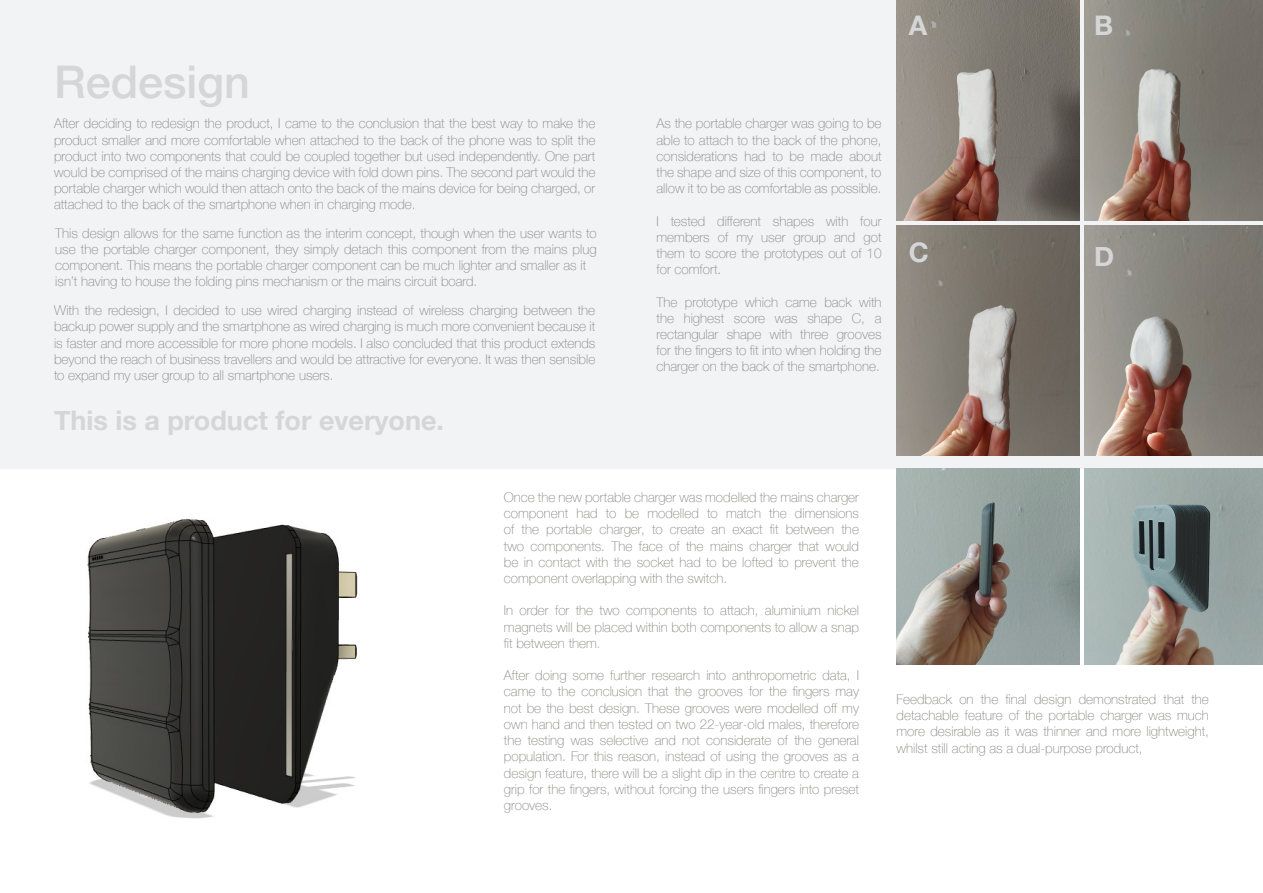
<style>
.page{position:relative;width:1263px;height:893px;background:#fff}
.page>*{position:absolute;margin:0;border:0;box-sizing:border-box;transform-origin:0 0}
.t1{font:500 45px "Helvetica Neue";color:#d5d6d8}
.t2{font:700 27px "Helvetica Neue";color:#d5d6d8}
.t3{font:100 13.5px/16.2px "Helvetica Neue";color:#848582;text-align:justify}
</style>
<div class="page">
<div style="left:0;top:0;width:1263px;height:469px;background:#f2f3f4"></div>
<img style="left:896px;top:0;width:183px;height:220px">
<img style="left:1084px;top:0;width:179px;height:220px">
<img style="left:1084px;top:226px;width:179px;height:229px">
<img style="left:896px;top:226px;width:183px;height:229px">
<img style="left:87px;top:518px;width:271px;height:301px">
<img style="left:896px;top:469px;width:183px;height:195px">
<img style="left:1084px;top:469px;width:179px;height:195px">
<p class="t1" style="left:54px;top:46px;width:197px">Redesign</p>
<p class="t3" style="left:54px;top:115px;width:543px">After deciding to redesign the product, I came to the conclusion that the best way to make the product smaller and more comfortable when attached to the back of the phone was to split the product into two components that could be coupled together but used independently. One part would be comprised of the mains charging device with fold down pins. The second part would the portable charger which would then attach onto the back of the mains device for being charged, or attached to the back of the smartphone when in charging mode.</p>
<p class="t3" style="left:55px;top:224px;width:543px">This design allows for the same function as the interim concept, though when the user wants to use the portable charger component, they simply detach this component from the mains plug component. This means the portable charger component can be much lighter and smaller as it</p>
<p class="t3" style="left:55px;top:273px;width:424px">isn’t having to house the folding pins mechanism or the mains circuit board.</p>
<p class="t3" style="left:54px;top:302px;width:543px">With the redesign, I decided to use wired charging instead of wireless charging between the backup power supply and the smartphone as wired charging is much more convenient because it is faster and more accessible for more phone models. I also concluded that this product extends beyond the reach of business travellers and would be attractive for everyone. It was then sensible to expand my user group to all smartphone users.</p>
<p class="t2" style="left:54px;top:399px;width:392px">This is a product for everyone.</p>
<p class="t2" style="left:909px;top:4px;width:20px">A</p>
<p class="t2" style="left:1094px;top:4px;width:21px">B</p>
<p class="t3" style="left:656px;top:115px;width:227px">As the portable charger was going to be able to attach to the back of the phone, considerations had to be made about the shape and size of this component, to allow it to be as comfortable as possible.</p>
<p class="t3" style="left:656px;top:212px;width:227px">I tested different shapes with four members of my user group and got them to score the prototypes out of 10 for comfort.</p>
<p class="t3" style="left:656px;top:293px;width:227px">The prototype which came back with the highest score was shape C, a rectangular shape with three grooves for the fingers to fit into when holding the charger on the back of the smartphone.</p>
<p class="t2" style="left:909px;top:232px;width:22px">C</p>
<p class="t2" style="left:1094px;top:235px;width:22px">D</p>
<p class="t3" style="left:504px;top:489px;width:357px">Once the new portable charger was modelled the mains charger component had to be modelled to match the dimensions of the portable charger, to create an exact fit between the two components. The face of the mains charger that would be in contact with the socket had to be lofted to prevent the component overlapping with the switch.</p>
<p class="t3" style="left:504px;top:602px;width:357px">In order for the two components to attach, aluminium nickel magnets will be placed within both components to allow a snap fit between them.</p>
<p class="t3" style="left:504px;top:667px;width:357px">After doing some further research into anthropometric data, I came to the conclusion that the grooves for the fingers may not be the best design. These grooves were modelled off my own hand and then tested on two 22-year-old males, therefore the testing was selective and not considerate of the general population. For this reason, instead of using the grooves as a design feature, there will be a slight dip in the centre to create a grip for the fingers, without forcing the users fingers into preset grooves.</p>
<p class="t3" style="left:896px;top:691px;width:314px">Feedback on the final design demonstrated that the detachable feature of the portable charger was much more desirable as it was thinner and more lightweight, whilst still acting as a dual-purpose product,</p>
</div>
